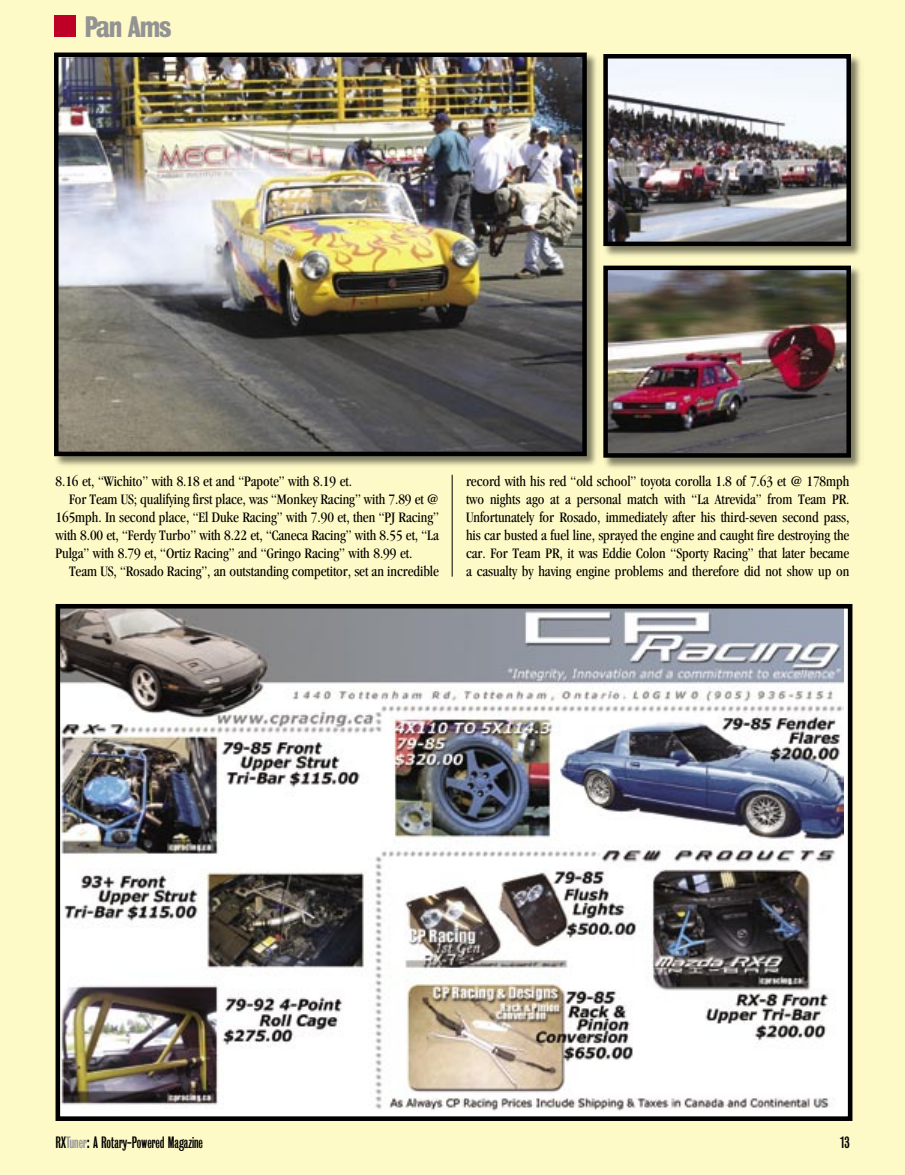
<style>
.page{position:relative;width:905px;height:1175px;background:#fff}
.page>*{position:absolute;margin:0;border:0;box-sizing:border-box;transform-origin:0 0}
.t1{font:27px "Bureau Grot Three Seven";letter-spacing:-.05em;color:#939393}
.t2{font:condensed 15px/18px "Garamond";letter-spacing:-.005em;color:#000;text-align:justify}
.t3{font:15px "Bureau Grot One Three";color:#000}
.s1{color:#939393}
</style>
<div class="page">
<div style="left:0;top:0;width:904px;height:1174px;background:#fefac7"></div>
<img style="left:61px;top:610px;width:782px;height:501px">
<div style="left:55px;top:604px;width:797px;height:517px;border:5px solid #000"></div>
<div style="left:54px;top:15px;width:21px;height:22px;background:#be0027"></div>
<div style="left:52px;top:51px;width:547px;height:418px;background:#000;opacity:.5"></div>
<img style="left:59px;top:58px;width:522px;height:393px">
<div style="left:54px;top:53px;width:532px;height:403px;border:4px solid #000"></div>
<div style="left:601px;top:52px;width:262px;height:207px;background:#000;opacity:.5"></div>
<img style="left:608px;top:59px;width:238px;height:182px">
<div style="left:603px;top:54px;width:248px;height:192px;border:4px solid #000"></div>
<div style="left:601px;top:264px;width:262px;height:206px;background:#000;opacity:.5"></div>
<img style="left:608px;top:271px;width:238px;height:182px">
<div style="left:603px;top:266px;width:248px;height:192px;border:4px solid #000"></div>
<hr style="left:452px;top:475px;width:1px;height:101px;background:#000">
<h1 class="t1" style="left:85px;top:11px;width:88px">Pan Ams</h1>
<p class="t2" style="left:56px;top:472px;width:298px">8.16 et, “Wichito” with 8.18 et and “Papote” with 8.19 et.</p>
<p class="t2" style="left:69px;top:490px;width:371px">For Team US; qualifying first place, was “Monkey Racing” with 7.89 et @</p>
<p class="t2" style="left:56px;top:508px;width:385px">165mph. In second place, “El Duke Racing” with 7.90 et, then “PJ Racing”</p>
<p class="t2" style="left:56px;top:526px;width:385px">with 8.00 et, “Ferdy Turbo” with 8.22 et, “Caneca Racing” with 8.55 et, “La</p>
<p class="t2" style="left:56px;top:544px;width:358px">Pulga” with 8.79 et, “Ortiz Racing” and “Gringo Racing” with 8.99 et.</p>
<p class="t2" style="left:69px;top:562px;width:371px">Team US, “Rosado Racing”, an outstanding competitor, set an incredible</p>
<p class="t2" style="left:466px;top:472px;width:385px">record with his red “old school” toyota corolla 1.8 of 7.63 et @ 178mph two nights ago at a personal match with “La Atrevida” from Team PR.<br>Unfortunately for Rosado, immediately after his third-seven second pass, his car busted a fuel line, sprayed the engine and caught fire destroying the car. For Team PR, it was Eddie Colon “Sporty Racing” that later became a casualty by having engine problems and therefore did not show up on</p>
<p class="t3" style="left:56px;top:1134px;width:149px">RX<span class="s1">Tuner</span>: A Rotary-Powered Magazine</p>
<p class="t3" style="left:840px;top:1134px;width:11px">13</p>
</div>
